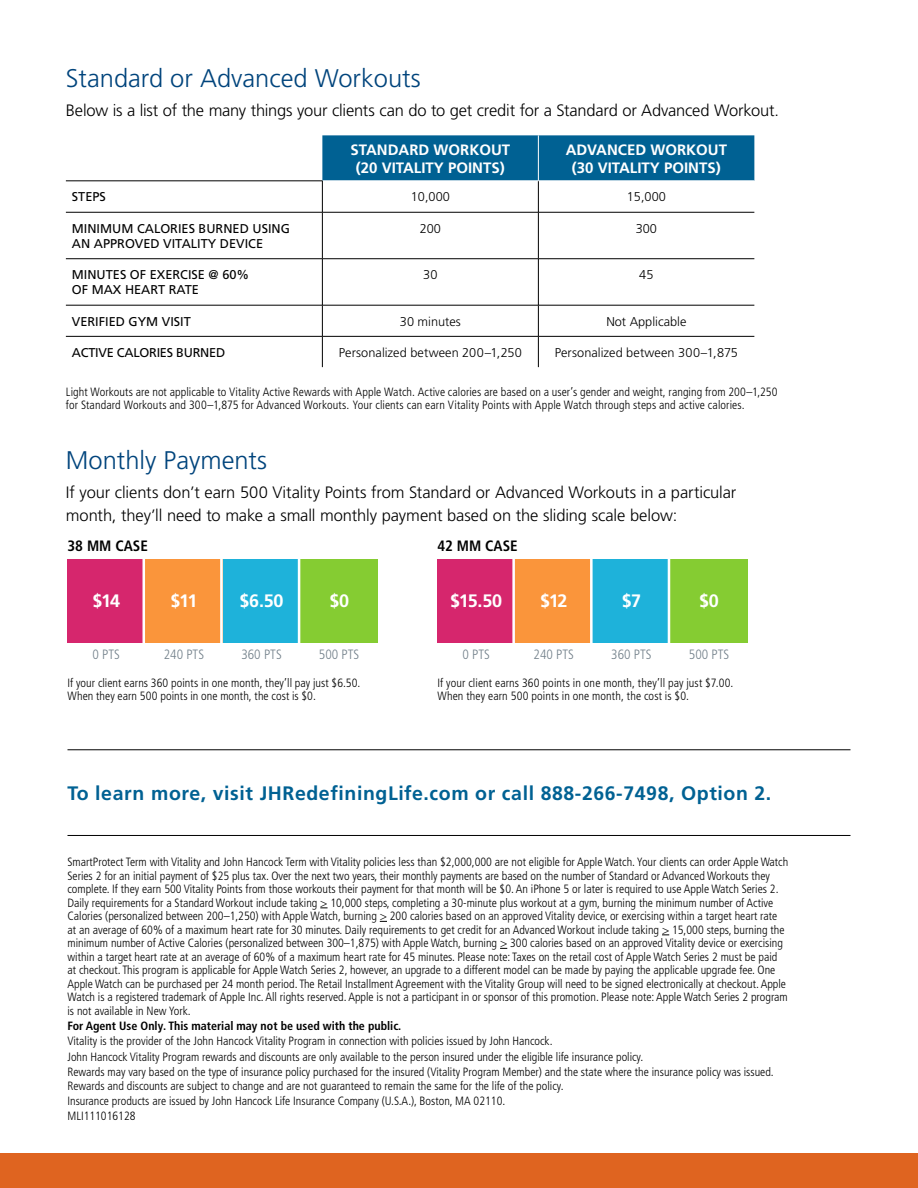
<style>
.page{position:relative;width:918px;height:1188px;background:#fff}
.page>*{position:absolute;margin:0;border:0;box-sizing:border-box;transform-origin:0 0}
.t1{font:300 25.5px "Frutiger LT Pro";color:#00447c}
.t2{font:700 19.5px "Frutiger LT Pro";letter-spacing:.03em;color:#006193}
.t3{font:700 18px "Frutiger LT Pro";letter-spacing:-.06em;color:#fff}
.t4{font:300 16.5px/22.5px "Frutiger LT Pro";letter-spacing:-.01em;color:#000}
.t5{font:700 15px/18px "Frutiger";color:#fff;text-align:center}
.t6{font:700 condensed 15px "Frutiger LT Pro";color:#000}
.t7{font:300 condensed 13.5px "Frutiger LT Pro";color:#72808a}
.t8{font:12.75px/15.3px "Frutiger";color:#000}
.t9{font:300 12.75px "Frutiger";color:#000}
.t10{font:12.75px "Frutiger";letter-spacing:-.02em;color:#000}
.t11{font:300 condensed 12px/13.5px "Frutiger";color:#000}
.t12{font:300 condensed 12px/13.5px "Frutiger LT Pro";letter-spacing:.01em;color:#000}
.t13{font:700 condensed 12px "Frutiger LT Pro";color:#000}
</style>
<div class="page">
<div style="left:322px;top:135px;width:432px;height:46px;background:#006193"></div>
<hr style="left:538px;top:135px;width:1px;height:45px;background:#fff">
<hr style="left:323px;top:180px;width:215px;height:1px;background:#fff">
<hr style="left:538px;top:180px;width:216px;height:1px;background:#fff">
<hr style="left:322px;top:181px;width:1px;height:31px;background:#000">
<hr style="left:538px;top:181px;width:1px;height:31px;background:#000">
<hr style="left:66px;top:212px;width:256px;height:1px;background:#000">
<hr style="left:322px;top:212px;width:216px;height:1px;background:#000">
<hr style="left:322px;top:212px;width:1px;height:47px;background:#000">
<hr style="left:538px;top:212px;width:216px;height:1px;background:#000">
<hr style="left:538px;top:212px;width:1px;height:47px;background:#000">
<hr style="left:66px;top:258px;width:256px;height:1px;background:#000">
<hr style="left:322px;top:258px;width:216px;height:1px;background:#000">
<hr style="left:322px;top:259px;width:1px;height:46px;background:#000">
<hr style="left:538px;top:258px;width:216px;height:1px;background:#000">
<hr style="left:538px;top:259px;width:1px;height:46px;background:#000">
<hr style="left:66px;top:305px;width:256px;height:1px;background:#000">
<hr style="left:322px;top:305px;width:216px;height:1px;background:#000">
<hr style="left:322px;top:305px;width:1px;height:31px;background:#000">
<hr style="left:538px;top:305px;width:216px;height:1px;background:#000">
<hr style="left:538px;top:305px;width:1px;height:31px;background:#000">
<hr style="left:66px;top:336px;width:256px;height:1px;background:#000">
<hr style="left:322px;top:336px;width:216px;height:1px;background:#000">
<hr style="left:322px;top:337px;width:1px;height:30px;background:#000">
<hr style="left:538px;top:336px;width:216px;height:1px;background:#000">
<hr style="left:538px;top:337px;width:1px;height:30px;background:#000">
<hr style="left:66px;top:181px;width:257px;height:1px;background:#000">
<div style="left:0;top:1154px;width:918px;height:34px;background:#df6420"></div>
<div style="left:68px;top:559px;width:77px;height:84px;background:#d6266d"></div>
<div style="left:145px;top:559px;width:78px;height:84px;background:#fa953b"></div>
<div style="left:223px;top:559px;width:77px;height:84px;background:#1eb2da"></div>
<div style="left:300px;top:559px;width:78px;height:84px;background:#85cc32"></div>
<hr style="left:143px;top:557px;width:2px;height:88px;background:#fff">
<hr style="left:220px;top:557px;width:3px;height:88px;background:#fff">
<hr style="left:298px;top:557px;width:2px;height:88px;background:#fff">
<div style="left:437px;top:559px;width:78px;height:84px;background:#d6266d"></div>
<div style="left:515px;top:559px;width:78px;height:84px;background:#fa953b"></div>
<div style="left:593px;top:559px;width:77px;height:84px;background:#1eb2da"></div>
<div style="left:670px;top:559px;width:78px;height:84px;background:#85cc32"></div>
<hr style="left:512px;top:557px;width:3px;height:88px;background:#fff">
<hr style="left:590px;top:557px;width:3px;height:88px;background:#fff">
<hr style="left:668px;top:557px;width:2px;height:88px;background:#fff">
<hr style="left:68px;top:750px;width:782px;height:1px;background:#000">
<hr style="left:68px;top:835px;width:782px;height:1px;background:#000">
<h1 class="t1" style="left:66px;top:63px;width:356px">Standard or Advanced Workouts</h1>
<h3 class="t4" style="left:66px;top:99px;width:715px">Below is a list of the many things your clients can do to get credit for a Standard or Advanced Workout.</h3>
<p class="t5" style="left:351px;top:141px;width:161px">STANDARD WORKOUT (20 VITALITY POINTS)</p>
<p class="t5" style="left:566px;top:141px;width:163px">ADVANCED WORKOUT (30 VITALITY POINTS)</p>
<p class="t8" style="left:72px;top:189px;width:36px">STEPS</p>
<p class="t9" style="left:411px;top:190px;width:40px">10,000</p>
<p class="t9" style="left:627px;top:190px;width:40px">15,000</p>
<p class="t8" style="left:72px;top:221px;width:220px">MINIMUM CALORIES BURNED USING<br>AN APPROVED VITALITY DEVICE</p>
<p class="t9" style="left:420px;top:221px;width:23px">200</p>
<p class="t9" style="left:636px;top:221px;width:23px">300</p>
<p class="t8" style="left:72px;top:267px;width:179px">MINUTES OF EXERCISE @ 60%<br>OF MAX HEART RATE</p>
<p class="t9" style="left:423px;top:267px;width:16px">30</p>
<p class="t9" style="left:639px;top:267px;width:16px">45</p>
<p class="t8" style="left:72px;top:314px;width:121px">VERIFIED GYM VISIT</p>
<p class="t9" style="left:400px;top:314px;width:62px">30 minutes</p>
<p class="t9" style="left:606px;top:314px;width:82px">Not Applicable</p>
<p class="t10" style="left:72px;top:345px;width:155px">ACTIVE CALORIES BURNED</p>
<p class="t9" style="left:339px;top:345px;width:185px">Personalized between 200–1,250</p>
<p class="t9" style="left:555px;top:345px;width:185px">Personalized between 300–1,875</p>
<p class="t12" style="left:66px;top:385px;width:713px">Light Workouts are not applicable to Vitality Active Rewards with Apple Watch. Active calories are based on a user’s gender and weight, ranging from 200–1,250 for Standard Workouts and 300–1,875 for Advanced Workouts. Your clients can earn Vitality Points with Apple Watch through steps and active calories.</p>
<h1 class="t1" style="left:66px;top:446px;width:203px">Monthly Payments</h1>
<h3 class="t4" style="left:66px;top:482px;width:672px">If your clients don’t earn 500 Vitality Points from Standard or Advanced Workouts in a particular month, they’ll need to make a small monthly payment based on the sliding scale below:</h3>
<p class="t6" style="left:68px;top:537px;width:82px">38 MM CASE</p>
<p class="t6" style="left:437px;top:537px;width:82px">42 MM CASE</p>
<h3 class="t3" style="left:92px;top:591px;width:29px">$14</h3>
<h3 class="t3" style="left:170px;top:591px;width:29px">$11</h3>
<h3 class="t3" style="left:240px;top:591px;width:45px">$6.50</h3>
<h3 class="t3" style="left:329px;top:591px;width:21px">$0</h3>
<h3 class="t3" style="left:450px;top:591px;width:53px">$15.50</h3>
<h3 class="t3" style="left:540px;top:591px;width:29px">$12</h3>
<h3 class="t3" style="left:622px;top:591px;width:21px">$7</h3>
<h3 class="t3" style="left:699px;top:591px;width:21px">$0</h3>
<p class="t7" style="left:93px;top:647px;width:29px">0 PTS</p>
<p class="t7" style="left:164px;top:647px;width:42px">240 PTS</p>
<p class="t7" style="left:241px;top:647px;width:42px">360 PTS</p>
<p class="t7" style="left:319px;top:647px;width:42px">500 PTS</p>
<p class="t7" style="left:462px;top:647px;width:29px">0 PTS</p>
<p class="t7" style="left:534px;top:647px;width:42px">240 PTS</p>
<p class="t7" style="left:611px;top:647px;width:42px">360 PTS</p>
<p class="t7" style="left:689px;top:647px;width:42px">500 PTS</p>
<p class="t12" style="left:68px;top:676px;width:294px">If your client earns 360 points in one month, they’ll pay just $6.50.<br>When they earn 500 points in one month, the cost is $0.</p>
<p class="t12" style="left:437px;top:676px;width:298px">If your client earns 360 points in one month, they’ll pay just $7.00.<br>When they earn 500 points in one month, the cost is $0.</p>
<h2 class="t2" style="left:68px;top:782px;width:705px">To learn more, visit JHRedefiningLife.com or call 888-266-7498, Option 2.</h2>
<p class="t11" style="left:68px;top:855px;width:722px">SmartProtect Term with Vitality and John Hancock Term with Vitality policies less than $2,000,000 are not eligible for Apple Watch. Your clients can order Apple Watch Series 2 for an initial payment of $25 plus tax. Over the next two years, their monthly payments are based on the number of Standard or Advanced Workouts they complete. If they earn 500 Vitality Points from those workouts their payment for that month will be $0. An iPhone 5 or later is required to use Apple Watch Series 2.<br>Daily requirements for a Standard Workout include taking &gt; 10,000 steps, completing a 30-minute plus workout at a gym, burning the minimum number of Active Calories (personalized between 200–1,250) with Apple Watch, burning &gt; 200 calories based on an approved Vitality device, or exercising within a target heart rate at an average of 60% of a maximum heart rate for 30 minutes. Daily requirements to get credit for an Advanced Workout include taking &gt; 15,000 steps, burning the minimum number of Active Calories (personalized between 300–1,875) with Apple Watch, burning &gt; 300 calories based on an approved Vitality device or exercising within a target heart rate at an average of 60% of a maximum heart rate for 45 minutes. Please note: Taxes on the retail cost of Apple Watch Series 2 must be paid at checkout. This program is applicable for Apple Watch Series 2, however, an upgrade to a different model can be made by paying the applicable upgrade fee. One Apple Watch can be purchased per 24 month period. The Retail Installment Agreement with the Vitality Group will need to be signed electronically at checkout. Apple Watch is a registered trademark of Apple Inc. All rights reserved. Apple is not a participant in or sponsor of this promotion. Please note: Apple Watch Series 2 program is not available in New York.</p>
<p class="t13" style="left:68px;top:1019px;width:335px">For Agent Use Only. This material may not be used with the public.</p>
<p class="t11" style="left:68px;top:1034px;width:708px;line-height:15.5px">Vitality is the provider of the John Hancock Vitality Program in connection with policies issued by John Hancock.<br>John Hancock Vitality Program rewards and discounts are only available to the person insured under the eligible life insurance policy.<br>Rewards may vary based on the type of insurance policy purchased for the insured (Vitality Program Member) and the state where the insurance policy was issued.</p>
<p class="t11" style="left:68px;top:1078px;width:498px;line-height:15.5px">Rewards and discounts are subject to change and are not guaranteed to remain the same for the life of the policy.<br>Insurance products are issued by John Hancock Life Insurance Company (U.S.A.), Boston, MA 02110.<br>MLI111016128</p>
</div>
